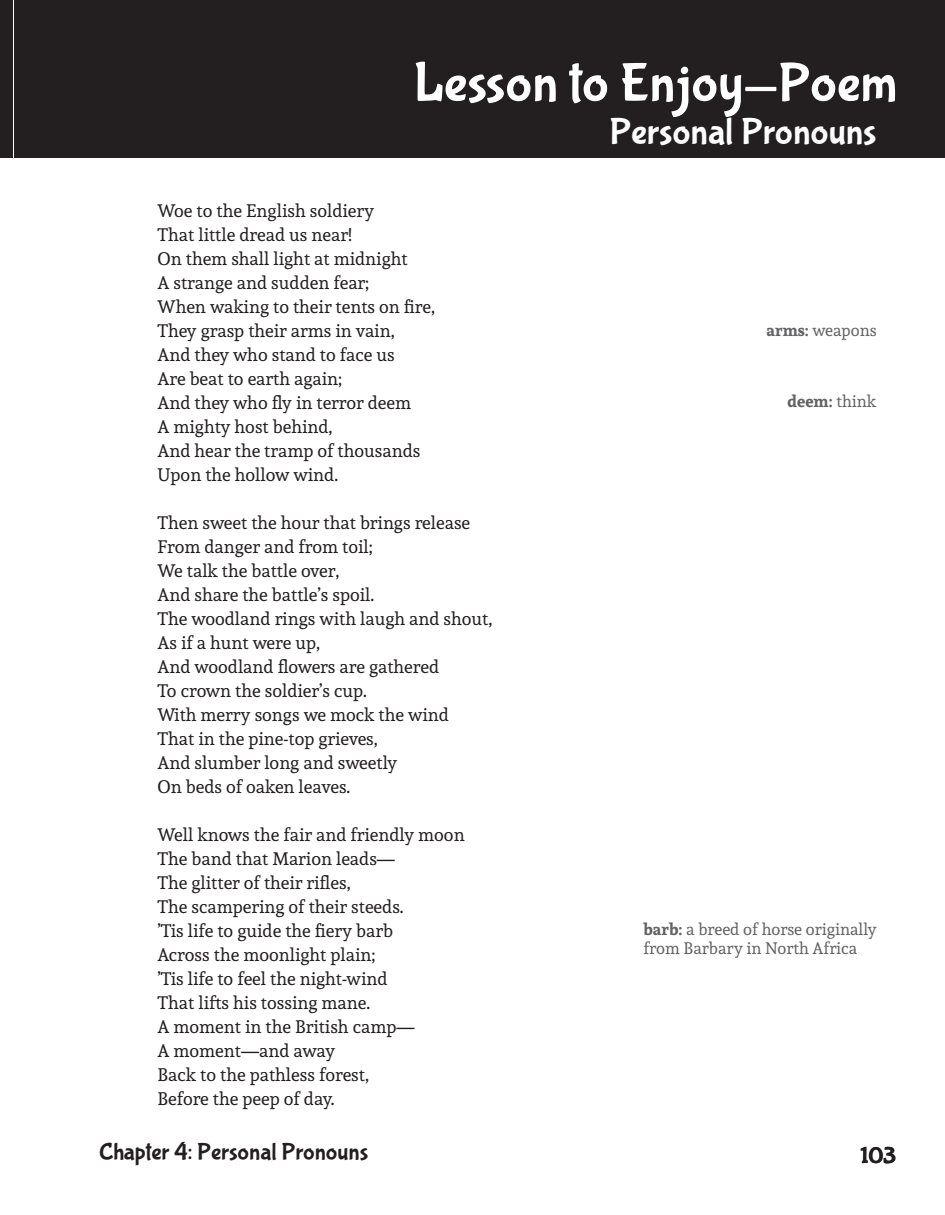
<style>
.page{position:relative;width:945px;height:1215px;background:#fff}
.page>*{position:absolute;margin:0;border:0;box-sizing:border-box;transform-origin:0 0}
.t1{font:55.5px "Bubblegum Sans";color:#fff}
.t2{font:37.5px "Bubblegum Sans";color:#fff}
.t3{font:24px "Bubblegum Sans";color:#231f20}
.t4{font:18px/24px "Andada";color:#231f20}
.t5{font:16.5px/19.5px "Andada";color:#636366}
.t6{font:700 16.5px "Andada";color:#636366}
.s1{font-weight:700}
.s2{font-weight:400}
</style>
<div class="page">
<div style="left:14px;top:0;width:931px;height:158px;background:#231f20"></div>
<div style="left:0;top:0;width:14px;height:158px;background:#231f20"></div>
<h1 class="t1" style="left:414px;top:52px;width:485px">Lesson to Enjoy—Poem</h1>
<h2 class="t2" style="left:609px;top:111px;width:269px">Personal Pronouns</h2>
<p class="t4" style="left:158px;top:198px;width:279px">Woe to the English soldiery<br>That little dread us near!<br>On them shall light at midnight<br>A strange and sudden fear;<br>When waking to their tents on fire,<br>They grasp their arms in vain,<br>And they who stand to face us<br>Are beat to earth again;<br>And they who fly in terror deem<br>A mighty host behind,<br>And hear the tramp of thousands<br>Upon the hollow wind.</p>
<p class="t4" style="left:158px;top:510px;width:336px">Then sweet the hour that brings release<br>From danger and from toil;<br>We talk the battle over,<br>And share the battle’s spoil.<br>The woodland rings with laugh and shout,<br>As if a hunt were up,<br>And woodland flowers are gathered<br>To crown the soldier’s cup.<br>With merry songs we mock the wind<br>That in the pine-top grieves,<br>And slumber long and sweetly<br>On beds of oaken leaves.</p>
<p class="t4" style="left:158px;top:822px;width:309px">Well knows the fair and friendly moon<br>The band that Marion leads—<br>The glitter of their rifles,<br>The scampering of their steeds.<br>’Tis life to guide the fiery barb<br>Across the moonlight plain;<br>’Tis life to feel the night-wind<br>That lifts his tossing mane.<br>A moment in the British camp—<br>A moment—and away<br>Back to the pathless forest,<br>Before the peep of day.</p>
<h3 class="t3" style="left:99px;top:1138px;width:271px">Chapter 4: Personal Pronouns</h3>
<p class="t5" style="left:767px;top:320px;width:112px"><span class="s1">arms:</span> weapons</p>
<p class="t6" style="left:787px;top:390px;width:90px">deem: <span class="s2">think</span></p>
<p class="t5" style="left:644px;top:919px;width:235px"><span class="s1">barb:</span> a breed of horse originally from Barbary in North Africa</p>
<h3 class="t3" style="left:861px;top:1143px;width:37px">103</h3>
</div>
